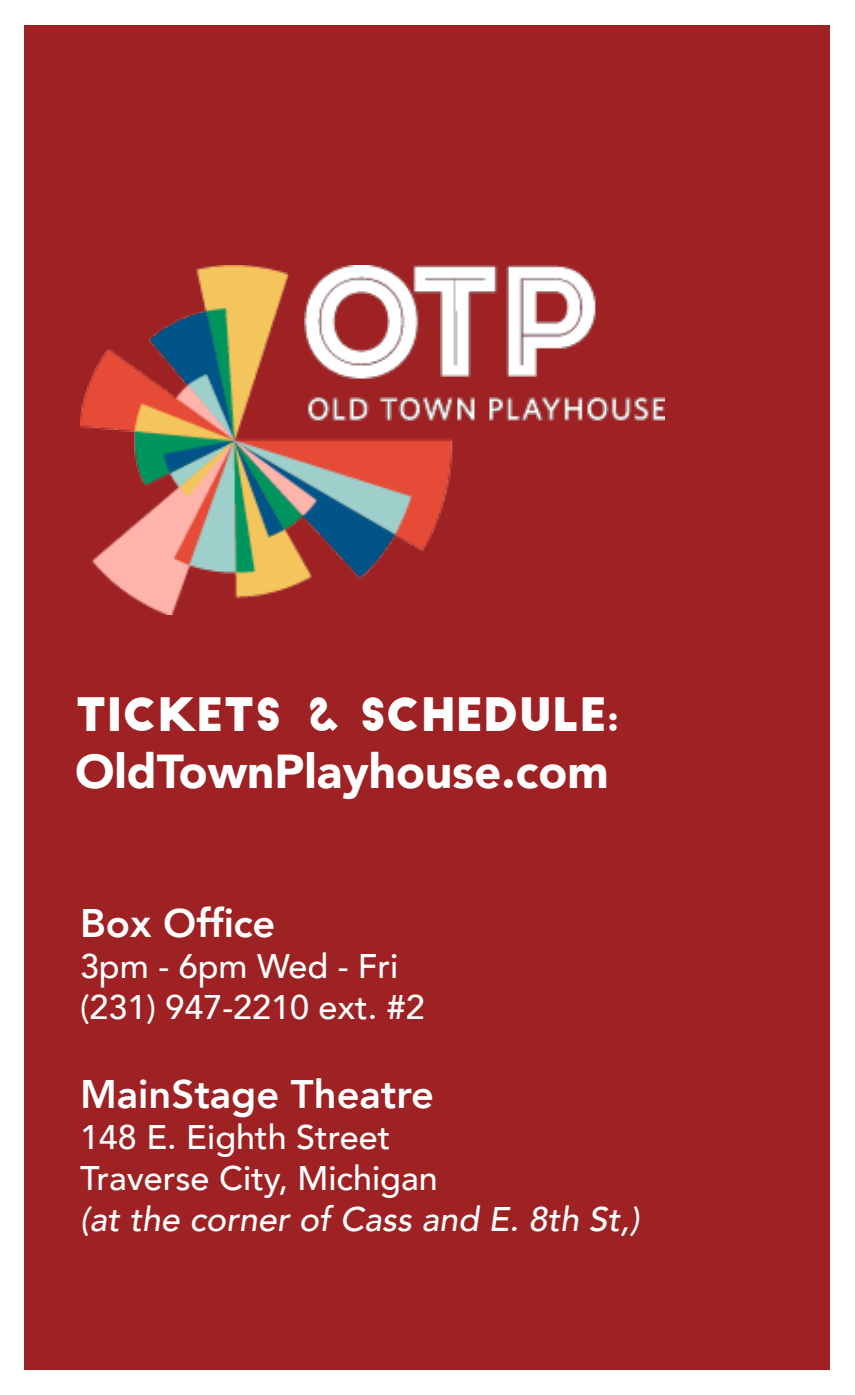
<style>
.page{position:relative;width:855px;height:1395px;background:#fff}
.page>*{position:absolute;margin:0;border:0;box-sizing:border-box;transform-origin:0 0}
.t1{font:900 47.5px "Avenir";color:#fff}
.t2{font:45px "Big John";color:#fff}
.t3{font:800 39.75px "Avenir";color:#fff}
.t4{font:500 34.25px/41px "Avenir";color:#fff}
.s1{font-style:italic}
</style>
<div class="page">
<div style="left:24px;top:25px;width:806px;height:1345px;background:#9e2223"></div>
<img style="left:80px;top:265px;width:585px;height:349px">
<p class="t2" style="left:75px;top:695px;width:545px">TICKETS &amp; SCHEDULE:</p>
<p class="t1" style="left:75px;top:731px;width:535px">OldTownPlayhouse.com</p>
<p class="t3" style="left:80px;top:893px;width:197px">Box Office</p>
<p class="t4" style="left:80px;top:944px;width:320px">3pm - 6pm Wed - Fri</p>
<p class="t4" style="left:80px;top:985px;width:346px">(231) 947-2210 ext. #2</p>
<p class="t3" style="left:80px;top:1063px;width:356px">MainStage Theatre</p>
<p class="t4" style="left:80px;top:1115px;width:561px">148 E. Eighth Street<br>Traverse City, Michigan<br><span class="s1">(at the corner of Cass and E. 8th St,)</span></p>
</div>
